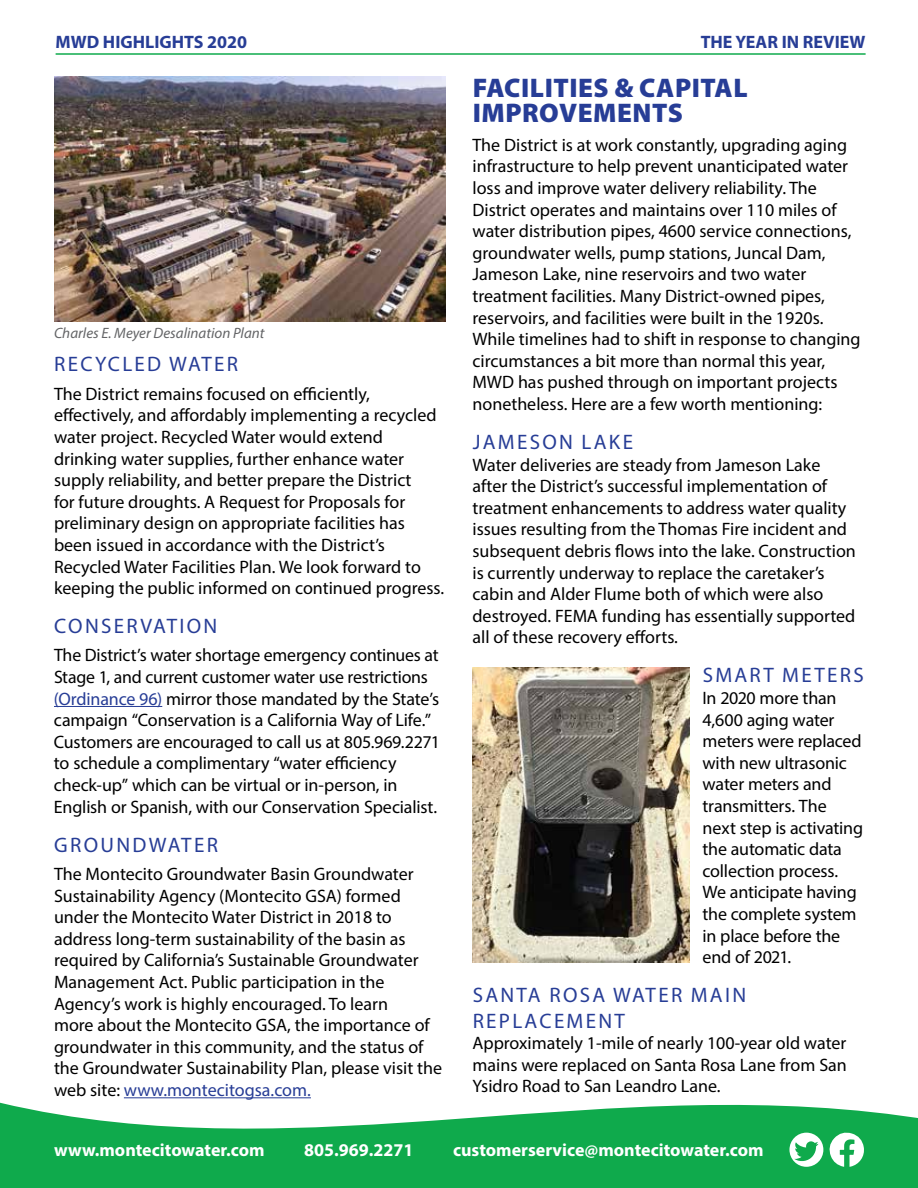
<style>
.page{position:relative;width:918px;height:1188px;background:#fff}
.page>*{position:absolute;margin:0;border:0;box-sizing:border-box;transform-origin:0 0}
.t1{font:900 27px/25.5px "Myriad Pro";letter-spacing:.02em;color:#273d96}
.t2{font:21px/25.5px "Myriad Pro";letter-spacing:.11em;color:#273d96}
.t3{font:18px/21.6px "Myriad Pro";color:#000}
.t4{font:700 18px "Myriad Pro";color:#fff}
.t5{font:700 18px "Myriad Pro";color:#273d96}
.t6{font:italic 15px "Myriad Pro";color:#636466}
.s1{color:#273d96}
</style>
<div class="page">
<svg style="left:0;top:1097px;width:918px;height:91px;fill:#0faa4c"></svg>
<svg style="left:789px;top:1131px;width:76px;height:36px"></svg>
<hr style="left:56px;top:53px;width:810px;height:2px;background:#0faa4c">
<img style="left:54px;top:77px;width:392px;height:245px">
<hr style="left:54px;top:706px;width:108px;height:1px;background:#273d96">
<hr style="left:124px;top:1097px;width:187px;height:1px;background:#273d96">
<img style="left:472px;top:667px;width:217px;height:295px">
<p class="t5" style="left:56px;top:30px;width:193px">MWD HIGHLIGHTS 2020</p>
<p class="t5" style="left:701px;top:30px;width:166px">THE YEAR IN REVIEW</p>
<p class="t6" style="left:54px;top:323px;width:212px">Charles E. Meyer Desalination Plant</p>
<p class="t2" style="left:54px;top:351px;width:186px">RECYCLED WATER</p>
<p class="t3" style="left:54px;top:383px;width:392px">The District remains focused on efficiently, effectively, and affordably implementing a recycled water project. Recycled Water would extend drinking water supplies, further enhance water supply reliability, and better prepare the District<br>for future droughts. A Request for Proposals for preliminary design on appropriate facilities has been issued in accordance with the District’s Recycled Water Facilities Plan. We look forward to keeping the public informed on continued progress.</p>
<p class="t2" style="left:54px;top:613px;width:165px">CONSERVATION</p>
<p class="t3" style="left:54px;top:644px;width:388px">The District’s water shortage emergency continues at Stage 1, and current customer water use restrictions <span class="s1">(Ordinance 96)</span> mirror those mandated by the State’s campaign “Conservation is a California Way of Life.” Customers are encouraged to call us at 805.969.2271 to schedule a complimentary “water efficiency check-up” which can be virtual or in-person, in English or Spanish, with our Conservation Specialist.</p>
<p class="t2" style="left:54px;top:832px;width:165px">GROUNDWATER</p>
<p class="t3" style="left:54px;top:863px;width:390px">The Montecito Groundwater Basin Groundwater Sustainability Agency (Montecito GSA) formed under the Montecito Water District in 2018 to address long-term sustainability of the basin as required by California’s Sustainable Groundwater Management Act. Public participation in the Agency’s work is highly encouraged. To learn<br>more about the Montecito GSA, the importance of groundwater in this community, and the status of the Groundwater Sustainability Plan, please visit the web site: <span class="s1">www.montecitogsa.com.</span></p>
<h1 class="t1" style="left:473px;top:74px;width:276px">FACILITIES &amp; CAPITAL<br>IMPROVEMENTS</h1>
<p class="t3" style="left:472px;top:134px;width:390px">The District is at work constantly, upgrading aging infrastructure to help prevent unanticipated water loss and improve water delivery reliability. The District operates and maintains over 110 miles of water distribution pipes, 4600 service connections, groundwater wells, pump stations, Juncal Dam, Jameson Lake, nine reservoirs and two water treatment facilities. Many District-owned pipes, reservoirs, and facilities were built in the 1920s.<br>While timelines had to shift in response to changing circumstances a bit more than normal this year, MWD has pushed through on important projects nonetheless. Here are a few worth mentioning:</p>
<p class="t2" style="left:473px;top:429px;width:162px">JAMESON LAKE</p>
<p class="t3" style="left:472px;top:453px;width:385px">Water deliveries are steady from Jameson Lake after the District’s successful implementation of treatment enhancements to address water quality issues resulting from the Thomas Fire incident and subsequent debris flows into the lake. Construction is currently underway to replace the caretaker’s cabin and Alder Flume both of which were also destroyed. FEMA funding has essentially supported all of these recovery efforts.</p>
<p class="t2" style="left:703px;top:662px;width:163px">SMART METERS</p>
<p class="t3" style="left:703px;top:687px;width:162px">In 2020 more than<br>4,600 aging water meters were replaced with new ultrasonic water meters and transmitters. The next step is activating the automatic data collection process.<br>We anticipate having the complete system in place before the end of 2021.</p>
<p class="t2" style="left:473px;top:982px;width:275px">SANTA ROSA WATER MAIN<br>REPLACEMENT</p>
<p class="t3" style="left:472px;top:1032px;width:376px;text-align:justify">Approximately 1-mile of nearly 100-year old water mains were replaced on Santa Rosa Lane from San Ysidro Road to San Leandro Lane.</p>
<p class="t4" style="left:54px;top:1139px;width:212px">www.montecitowater.com</p>
<p class="t4" style="left:304px;top:1139px;width:111px">805.969.2271</p>
<p class="t4" style="left:453px;top:1139px;width:312px">customerservice@montecitowater.com</p>
</div>
